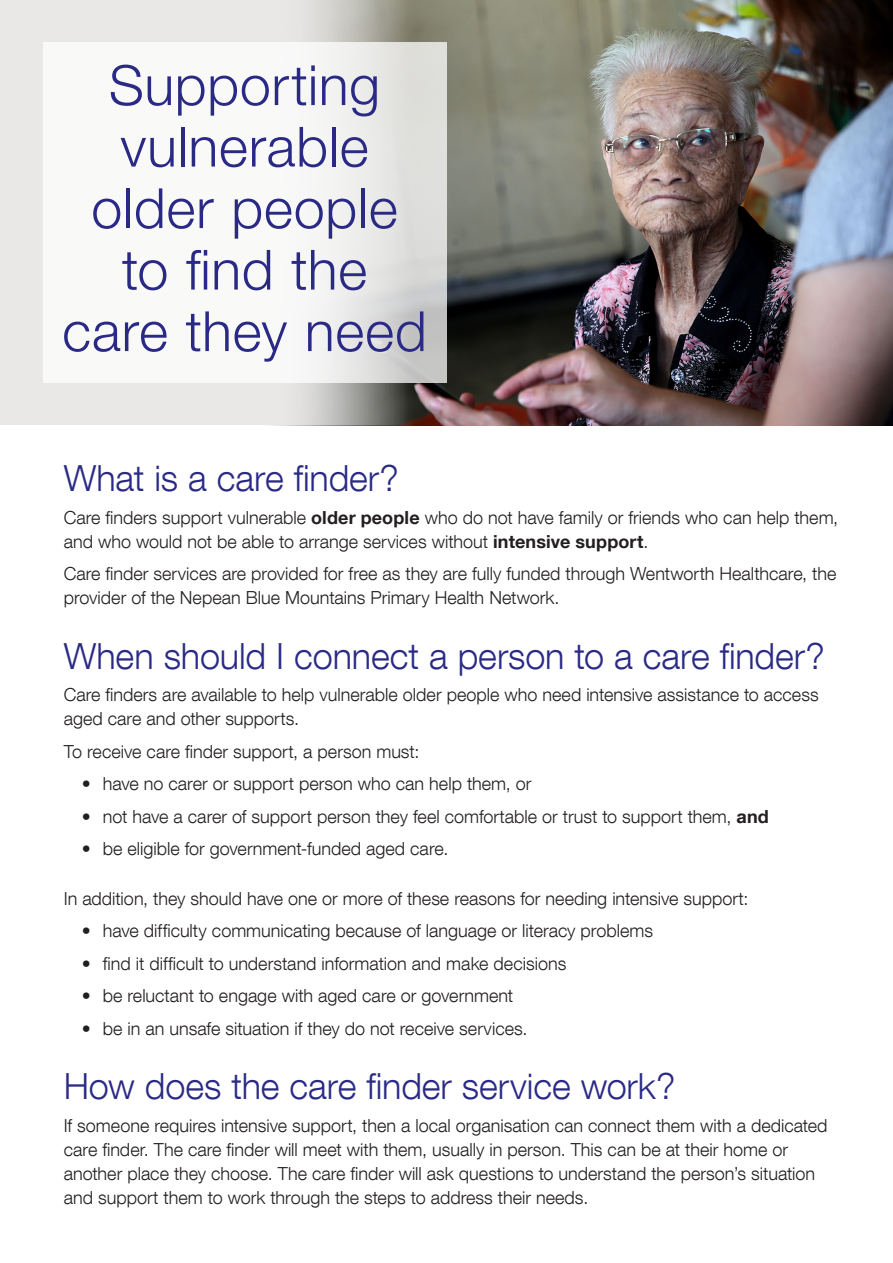
<style>
.page{position:relative;width:893px;height:1263px;background:#fff}
.page>*{position:absolute;margin:0;border:0;box-sizing:border-box;transform-origin:0 0}
.head{font:300 55.5px/61.5px "Helvetica Neue LT Com";letter-spacing:.015em;color:#2a2a86;text-align:center}
.head-2{font:300 36px "Helvetica Neue LT Com";letter-spacing:-.005em;color:#2a2a86}
.body{font:300 18px/24px "Helvetica Neue LT Com";color:#231f20}
.s1{font-weight:700}
</style>
<div class="page">
<img style="left:406px;top:0;width:487px;height:425px">
<svg style="left:0;top:0;width:406px;height:425px;background:#dedddb"></svg>
<svg style="left:43px;top:43px;width:403px;height:340px"></svg>
<p class="head" style="left:62px;top:53px;width:366px">Supporting vulnerable older people to find the care they need</p>
<p class="head-2" style="left:64px;top:456px;width:336px">What is a care finder?</p>
<p class="body" style="left:64px;top:505px;width:776px">Care finders support vulnerable <span class="s1">older people</span> who do not have family or friends who can help them, and who would not be able to arrange services without <span class="s1">intensive support</span>.</p>
<p class="body" style="left:64px;top:562px;width:774px">Care finder services are provided for free as they are fully funded through Wentworth Healthcare, the provider of the Nepean Blue Mountains Primary Health Network.</p>
<p class="head-2" style="left:64px;top:634px;width:762px">When should I connect a person to a care finder?</p>
<p class="body" style="left:64px;top:682px;width:756px">Care finders are available to help vulnerable older people who need intensive assistance to access aged care and other supports.</p>
<p class="body" style="left:64px;top:739px;width:357px">To receive care finder support, a person must:</p>
<p class="body" style="left:82px;top:771px;width:451px">• have no carer or support person who can help them, or</p>
<p class="body" style="left:82px;top:804px;width:689px">• not have a carer of support person they feel comfortable or trust to support them, <span class="s1">and</span></p>
<p class="body" style="left:82px;top:837px;width:368px">• be eligible for government-funded aged care.</p>
<p class="body" style="left:64px;top:886px;width:686px">In addition, they should have one or more of these reasons for needing intensive support:</p>
<p class="body" style="left:82px;top:919px;width:573px">• have difficulty communicating because of language or literacy problems</p>
<p class="body" style="left:82px;top:951px;width:486px">• find it difficult to understand information and make decisions</p>
<p class="body" style="left:82px;top:984px;width:433px">• be reluctant to engage with aged care or government</p>
<p class="body" style="left:82px;top:1016px;width:447px">• be in an unsafe situation if they do not receive services.</p>
<p class="head-2" style="left:64px;top:1064px;width:613px">How does the care finder service work?</p>
<p class="body" style="left:64px;top:1113px;width:765px">If someone requires intensive support, then a local organisation can connect them with a dedicated care finder. The care finder will meet with them, usually in person. This can be at their home or another place they choose. The care finder will ask questions to understand the person’s situation and support them to work through the steps to address their needs.</p>
</div>
